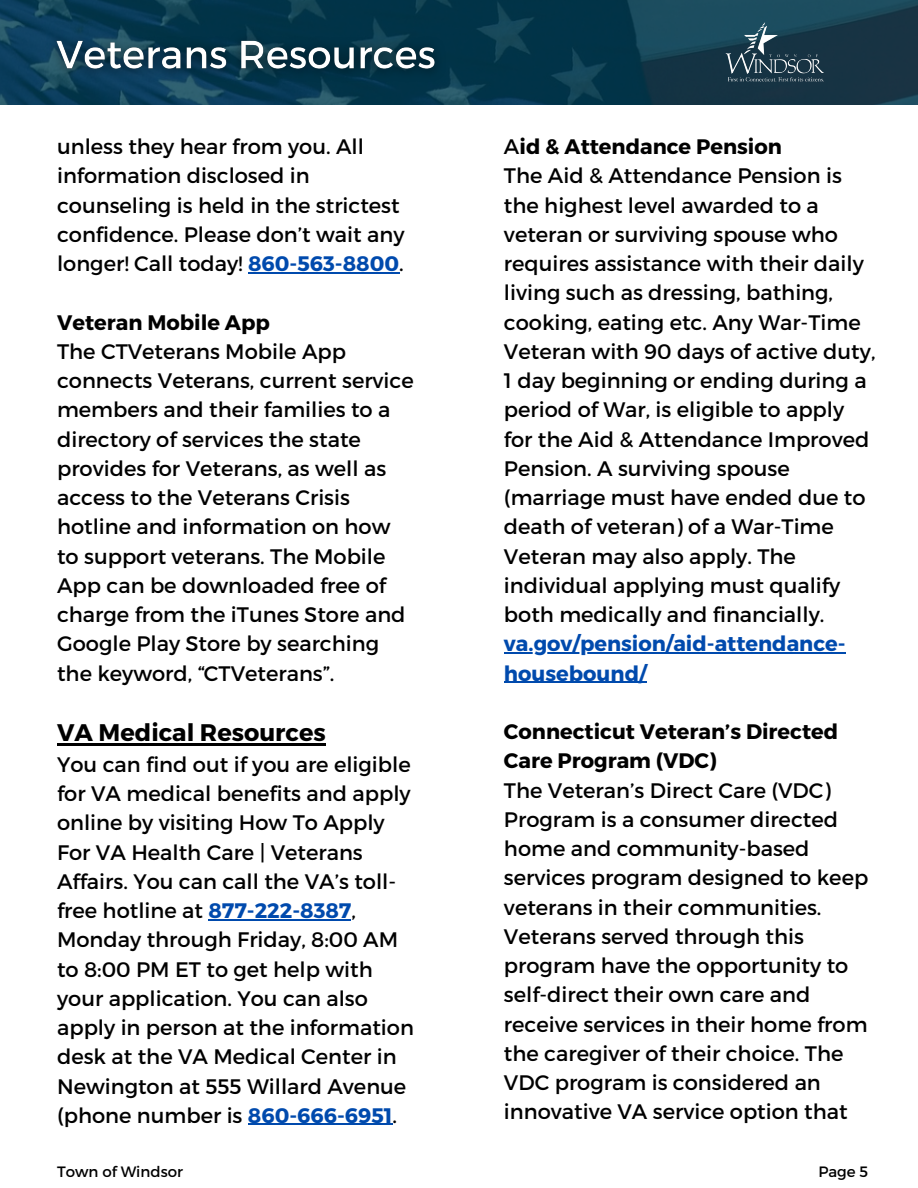
<style>
.page{position:relative;width:918px;height:1188px;background:#fff}
.page>*{position:absolute;margin:0;border:0;box-sizing:border-box;transform-origin:0 0}
.t1{font:700 24px "Montserrat";color:#000}
.t2{font:21px/29.2px "Montserrat";color:#000}
.t3{font:700 21px/29.2px "Montserrat";color:#000}
.t4{font:15px "Montserrat";color:#000}
.s1{font-weight:700;color:#004aad}
.s2{font-weight:400}
</style>
<div class="page">
<img style="left:0;top:0;width:918px;height:105px">
<img style="left:723px;top:19px;width:103px;height:66px">
<img style="left:40px;top:13px;width:413px;height:82px">
<hr style="left:248px;top:272px;width:151px;height:1px;background:#004aad">
<hr style="left:57px;top:744px;width:269px;height:2px;background:#000">
<hr style="left:208px;top:919px;width:143px;height:1px;background:#004aad">
<hr style="left:248px;top:1124px;width:145px;height:1px;background:#004aad">
<hr style="left:504px;top:653px;width:342px;height:1px;background:#004aad">
<hr style="left:504px;top:682px;width:142px;height:1px;background:#004aad">
<p class="t2" style="left:57px;top:131px;width:349px">unless they hear from you. All information disclosed in counseling is held in the strictest confidence. Please don’t wait any longer! Call today! <span class="s1">860-563-8800</span>.</p>
<p class="t3" style="left:57px;top:307px;width:214px">Veteran Mobile App</p>
<p class="t2" style="left:57px;top:336px;width:358px">The CTVeterans Mobile App connects Veterans, current service members and their families to a directory of services the state provides for Veterans, as well as access to the Veterans Crisis hotline and information on how to support veterans. The Mobile<br>App can be downloaded free of charge from the iTunes Store and<br>Google Play Store by searching the keyword, “CTVeterans”.</p>
<p class="t1" style="left:57px;top:717px;width:270px">VA Medical Resources</p>
<p class="t2" style="left:57px;top:749px;width:358px">You can find out if you are eligible for VA medical benefits and apply online by visiting How To Apply<br>For VA Health Care | Veterans<br>Affairs. You can call the VA’s toll&shy;free hotline at <span class="s1">877-222-8387</span>,<br>Monday through Friday, 8:00 AM to 8:00 PM ET to get help with your application. You can also apply in person at the information desk at the VA Medical Center in<br>Newington at 555 Willard Avenue (phone number is <span class="s1">860-666-6951</span>.</p>
<p class="t3" style="left:504px;top:131px;width:279px"><span class="s2">A</span>id &amp; Attendance Pension</p>
<p class="t2" style="left:504px;top:160px;width:373px">The Aid &amp; Attendance Pension is the highest level awarded to a veteran or surviving spouse who requires assistance with their daily living such as dressing, bathing, cooking, eating etc. Any War-Time<br>Veteran with 90 days of active duty,<br>1 day beginning or ending during a period of War, is eligible to apply for the Aid &amp; Attendance Improved<br>Pension. A surviving spouse (marriage must have ended due to death of veteran) of a War-Time<br>Veteran may also apply. The individual applying must qualify both medically and financially. <span class="s1">va.gov/pension/aid-attendance&shy;housebound/</span></p>
<p class="t3" style="left:504px;top:716px;width:336px">Connecticut Veteran’s Directed<br>Care Program (VDC)</p>
<p class="t2" style="left:504px;top:775px;width:366px">The Veteran’s Direct Care (VDC)<br>Program is a consumer directed home and community-based services program designed to keep veterans in their communities.<br>Veterans served through this program have the opportunity to self-direct their own care and receive services in their home from the caregiver of their choice. The<br>VDC program is considered an innovative VA service option that</p>
<p class="t4" style="left:57px;top:1162px;width:127px">Town of Windsor</p>
<p class="t4" style="left:818px;top:1162px;width:51px">Page 5</p>
</div>
